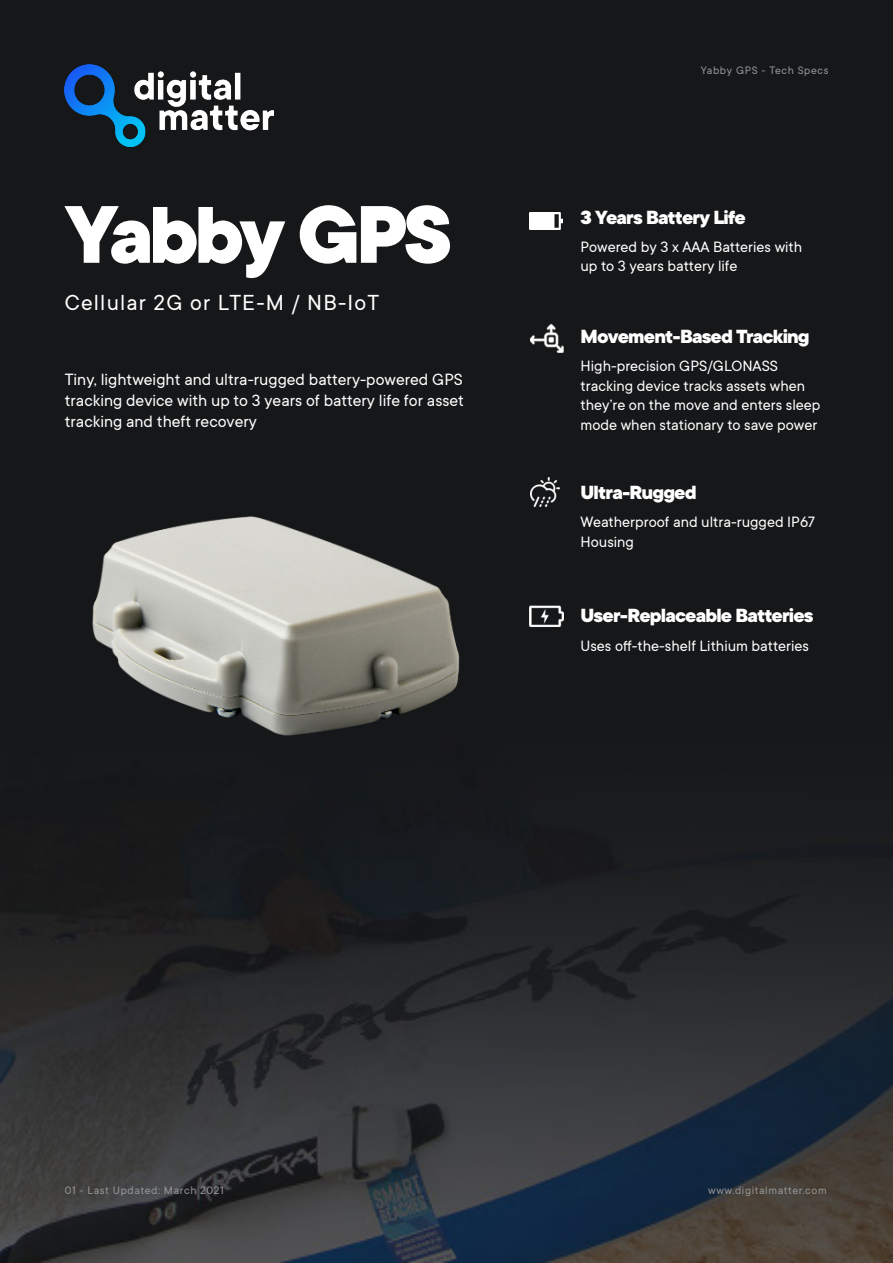
<style>
.page{position:relative;width:893px;height:1263px;background:#fff}
.page>*{position:absolute;margin:0;border:0;box-sizing:border-box;transform-origin:0 0}
.t1{font:800 90px "TT Commons";letter-spacing:-.05em;color:#fff}
.t2{font:24px "TT Commons";letter-spacing:.05em;color:#fff}
.t3{font:800 21px "TT Commons";letter-spacing:-.04em;color:#fff}
.t4{font:18px "TT Commons";color:#fff}
.t5{font:16.5px/19.5px "TT Commons";color:#fff}
.t6{font:12px "TT Commons";letter-spacing:.05em;color:#959595}
</style>
<div class="page">
<img style="left:0;top:0;width:893px;height:1263px">
<img style="left:65px;top:393px;width:434px;height:411px">
<img style="left:65px;top:65px;width:209px;height:81px">
<img style="left:529px;top:606px;width:34px;height:21px">
<img style="left:531px;top:478px;width:29px;height:29px">
<img style="left:531px;top:324px;width:32px;height:28px">
<img style="left:529px;top:204px;width:34px;height:34px">
<p class="t1" style="left:65px;top:174px;width:389px">Yabby GPS</p>
<p class="t2" style="left:65px;top:287px;width:316px">Cellular 2G or LTE-M / NB-IoT</p>
<p class="t4" style="left:65px;top:369px;width:400px">Tiny, lightweight and ultra-rugged battery-powered GPS</p>
<p class="t4" style="left:65px;top:390px;width:401px">tracking device with up to 3 years of battery life for asset</p>
<p class="t4" style="left:65px;top:411px;width:194px">tracking and theft recovery</p>
<p class="t6" style="left:701px;top:63px;width:129px">Yabby GPS - Tech Specs</p>
<p class="t3" style="left:580px;top:203px;width:167px">3 Years Battery Life</p>
<p class="t5" style="left:580px;top:237px;width:223px">Powered by 3 x AAA Batteries with up to 3 years battery life</p>
<p class="t3" style="left:580px;top:323px;width:231px">Movement-Based Tracking</p>
<p class="t5" style="left:580px;top:356px;width:241px">High-precision GPS/GLONASS tracking device tracks assets when they’re on the move and enters sleep mode when stationary to save power</p>
<p class="t3" style="left:580px;top:478px;width:118px">Ultra-Rugged</p>
<p class="t5" style="left:580px;top:512px;width:236px">Weatherproof and ultra-rugged IP67<br>Housing</p>
<p class="t3" style="left:580px;top:602px;width:235px">User-Replaceable Batteries</p>
<p class="t5" style="left:580px;top:635px;width:230px">Uses off-the-shelf Lithium batteries</p>
<p class="t6" style="left:65px;top:1182px;width:161px">01 - Last Updated: March 2021</p>
<p class="t6" style="left:708px;top:1182px;width:120px">www.digitalmatter.com</p>
</div>
